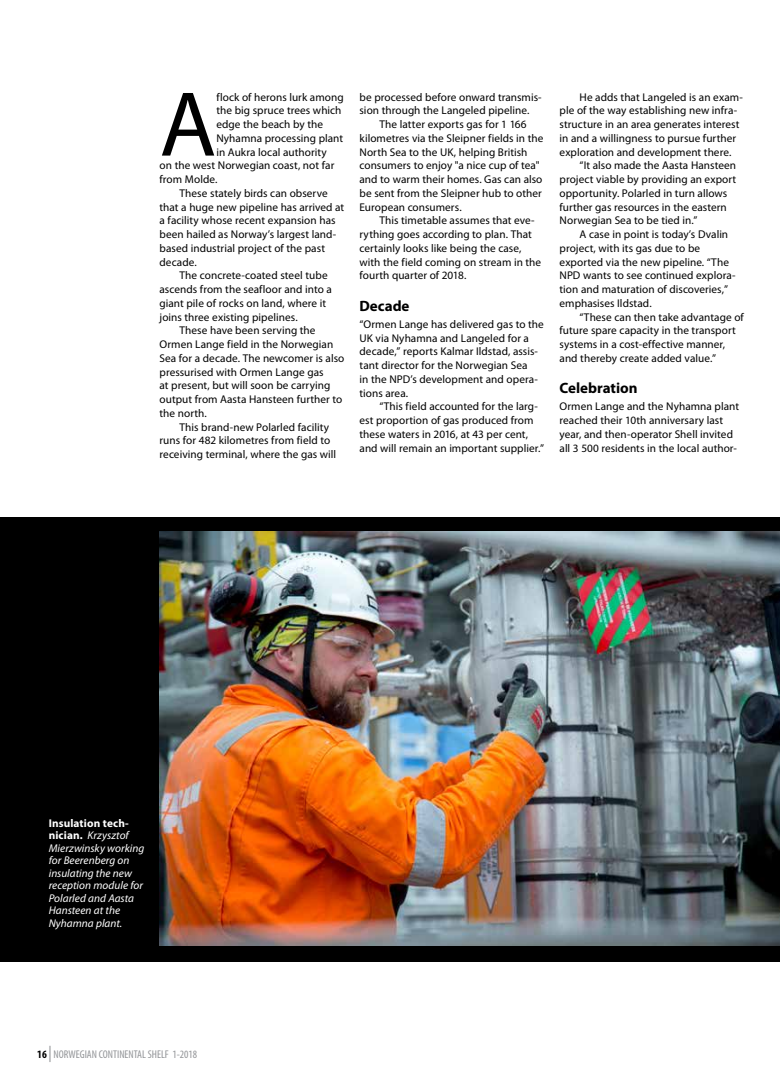
<style>
.page{position:relative;width:780px;height:1088px;background:#fff}
.page>*{position:absolute;margin:0;border:0;box-sizing:border-box;transform-origin:0 0}
.t1{font:92.88px "Myriad Pro";color:#000}
.t2{font:700 15px "Myriad Pro";color:#000}
.t3{font:11.25px/13.8px "Myriad Pro";letter-spacing:.005em;color:#000}
.t4{font:italic 11.25px/12.5px "Myriad Pro";color:#fff}
.t5{font:condensed 11.25px "Myriad Pro";color:#939598}
.s1{font-weight:700;font-style:normal}
.s2{font-weight:700;color:#000}
.s3{font-size:16.25px}
</style>
<div class="page">
<div style="left:0;top:517px;width:780px;height:445px;background:#000"></div>
<img style="left:159px;top:531px;width:621px;height:414px">
<h1 class="t1" style="left:159px;top:74px;width:58px">A</h1>
<p class="t3" style="left:216px;top:90px;width:129px">flock of herons lurk among</p>
<p class="t3" style="left:216px;top:104px;width:127px">the big spruce trees which</p>
<p class="t3" style="left:216px;top:118px;width:108px">edge the beach by the</p>
<p class="t3" style="left:216px;top:131px;width:128px">Nyhamna processing plant</p>
<p class="t3" style="left:216px;top:145px;width:112px">in Aukra local authority</p>
<p class="t3" style="left:159px;top:159px;width:176px">on the west Norwegian coast, not far</p>
<p class="t3" style="left:159px;top:173px;width:59px">from Molde.</p>
<p class="t3" style="left:179px;top:186px;width:150px">These stately birds can observe</p>
<p class="t3" style="left:159px;top:200px;width:186px">that a huge new pipeline has arrived at</p>
<p class="t3" style="left:159px;top:214px;width:177px">a facility whose recent expansion has</p>
<p class="t3" style="left:159px;top:228px;width:178px">been hailed as Norway’s largest land-</p>
<p class="t3" style="left:159px;top:241px;width:167px">based industrial project of the past</p>
<p class="t3" style="left:159px;top:255px;width:39px">decade.</p>
<p class="t3" style="left:179px;top:269px;width:149px">The concrete-coated steel tube</p>
<p class="t3" style="left:159px;top:283px;width:174px">ascends from the seafloor and into a</p>
<p class="t3" style="left:159px;top:296px;width:168px">giant pile of rocks on land, where it</p>
<p class="t3" style="left:159px;top:310px;width:140px">joins three existing pipelines.</p>
<p class="t3" style="left:179px;top:324px;width:137px">These have been serving the</p>
<p class="t3" style="left:159px;top:338px;width:175px">Ormen Lange field in the Norwegian</p>
<p class="t3" style="left:159px;top:351px;width:186px">Sea for a decade. The newcomer is also</p>
<p class="t3" style="left:159px;top:365px;width:165px">pressurised with Ormen Lange gas</p>
<p class="t3" style="left:159px;top:379px;width:172px">at present, but will soon be carrying</p>
<p class="t3" style="left:159px;top:393px;width:184px">output from Aasta Hansteen further to</p>
<p class="t3" style="left:159px;top:406px;width:49px">the north.</p>
<p class="t3" style="left:179px;top:420px;width:151px">This brand-new Polarled facility</p>
<p class="t3" style="left:159px;top:434px;width:172px">runs for 482 kilometres from field to</p>
<p class="t3" style="left:159px;top:448px;width:178px">receiving terminal, where the gas will</p>
<p class="t3" style="left:359px;top:90px;width:183px">be processed before onward transmis&shy;sion through the Langeled pipeline.</p>
<p class="t3" style="left:359px;top:118px;width:185px;text-indent:20px">The latter exports gas for 1 166 kilometres via the Sleipner fields in the North Sea to the UK, helping British consumers to enjoy "a nice cup of tea" and to warm their homes. Gas can also be sent from the Sleipner hub to other European consumers.</p>
<p class="t3" style="left:359px;top:214px;width:183px;text-indent:20px">This timetable assumes that eve&shy;rything goes according to plan. That certainly looks like being the case, with the field coming on stream in the fourth quarter of 2018.</p>
<h2 class="t2" style="left:359px;top:297px;width:51px">Decade</h2>
<p class="t3" style="left:359px;top:317px;width:186px">“Ormen Lange has delivered gas to the<br>UK via Nyhamna and Langeled for a decade,” reports Kalmar Ildstad, assis&shy;tant director for the Norwegian Sea<br>in the NPD’s development and opera&shy;tions area.</p>
<p class="t3" style="left:359px;top:400px;width:186px;text-indent:20px">“This field accounted for the larg&shy;est proportion of gas produced from these waters in 2016, at 43 per cent, and will remain an important supplier.”</p>
<p class="t3" style="left:559px;top:90px;width:185px;text-indent:20px">He adds that Langeled is an exam&shy;ple of the way establishing new infra&shy;structure in an area generates interest in and a willingness to pursue further exploration and development there.</p>
<p class="t3" style="left:559px;top:159px;width:178px;text-indent:20px">“It also made the Aasta Hansteen project viable by providing an export opportunity. Polarled in turn allows further gas resources in the eastern Norwegian Sea to be tied in.”</p>
<p class="t3" style="left:559px;top:228px;width:177px;text-indent:20px">A case in point is today’s Dvalin project, with its gas due to be exported via the new pipeline. “The<br>NPD wants to see continued explora&shy;tion and maturation of discoveries,” emphasises Ildstad.</p>
<p class="t3" style="left:559px;top:310px;width:186px;text-indent:20px">“These can then take advantage of future spare capacity in the transport systems in a cost-effective manner, and thereby create added value.”</p>
<h2 class="t2" style="left:559px;top:380px;width:79px">Celebration</h2>
<p class="t3" style="left:559px;top:400px;width:181px">Ormen Lange and the Nyhamna plant reached their 10th anniversary last year, and then-operator Shell invited all 3 500 residents in the local author-</p>
<p class="t4" style="left:49px;top:817px;width:97px"><span class="s1">Insulation tech&shy;nician.</span> Krzysztof<br>Mierzwinsky working for Beerenberg on insulating the new reception module for<br>Polarled and Aasta<br>Hansteen at the<br>Nyhamna plant.</p>
<p class="t5" style="left:37px;top:1048px;width:161px"><span class="s2">16</span> <span class="s3">|</span> NORWEGIAN CONTINENTAL SHELF 1-2018</p>
</div>
